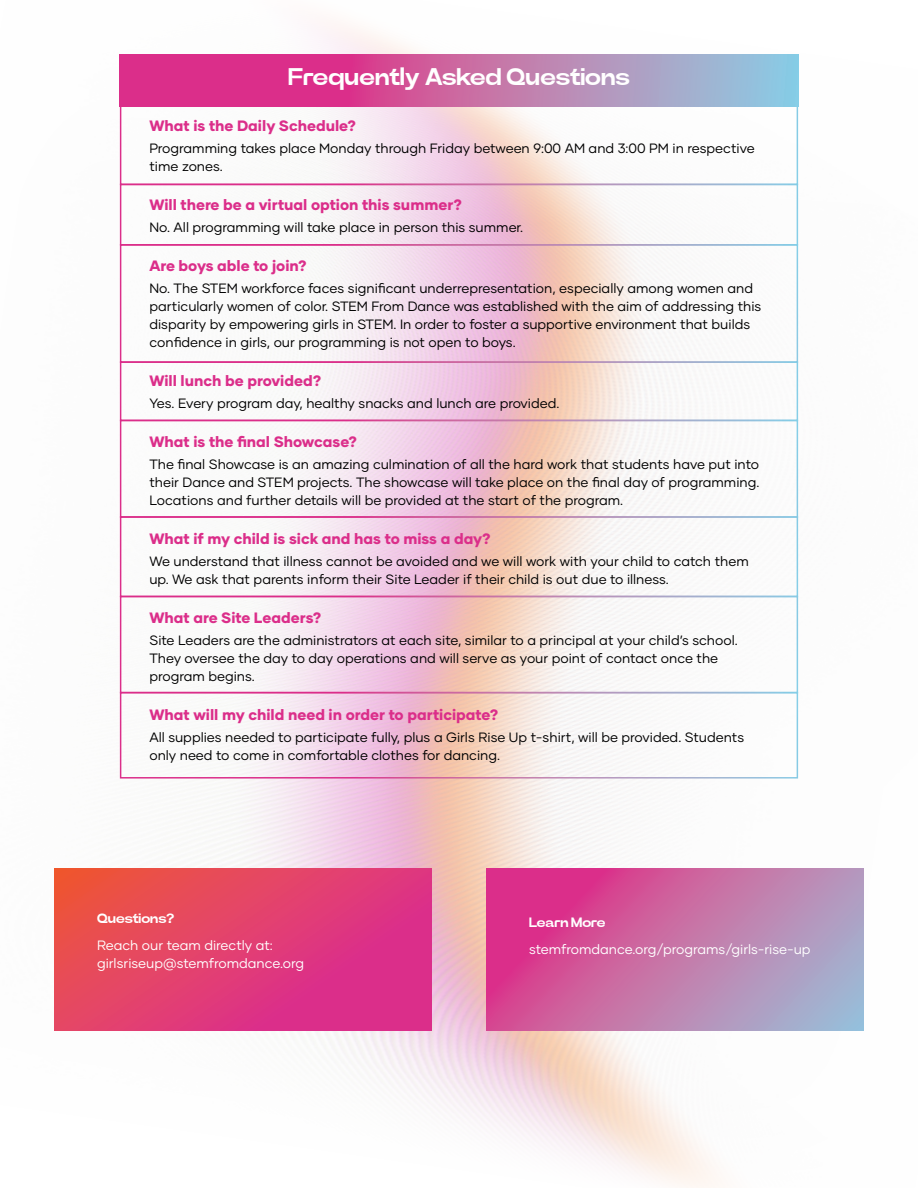
<style>
.page{position:relative;width:918px;height:1188px;background:#fff}
.page>*{position:absolute;margin:0;border:0;box-sizing:border-box;transform-origin:0 0}
.Medium_White_Heading{font:700 24px "Power Grotesk";color:#fff}
.Small_Pink_Heading__FAQs{font:800 15px "Gilmer";color:#db2e8a}
.t1{font:13.5px/18px "Gilmer";color:#000}
.t2{font:13.5px "Gilmer";color:#fff}
.t3{font:700 13.5px "Power Grotesk";color:#fff}
</style>
<div class="page">
<img style="left:54px;top:27px;width:810px;height:1161px">
<div style="left:120px;top:105px;width:678px;height:80px;border:2px solid #fff"></div>
<div style="left:120px;top:184px;width:678px;height:62px;border:2px solid #fff"></div>
<div style="left:120px;top:516px;width:678px;height:81px;border:2px solid #fff"></div>
<div style="left:120px;top:596px;width:678px;height:97px;border:2px solid #fff"></div>
<svg style="left:120px;top:54px;width:678px;height:52px;background:#c36aa7"></svg>
<svg style="left:54px;top:869px;width:378px;height:162px;background:#e13e6f"></svg>
<svg style="left:486px;top:869px;width:378px;height:162px;background:#c470a8"></svg>
<div style="left:120px;top:244px;width:678px;height:119px;border:2px solid #fff"></div>
<div style="left:120px;top:420px;width:678px;height:98px;border:2px solid #fff"></div>
<div style="left:120px;top:361px;width:678px;height:60px;border:2px solid #fff"></div>
<div style="left:120px;top:692px;width:678px;height:87px;border:2px solid #fff"></div>
<p class="Medium_White_Heading" style="left:288px;top:65px;width:343px">Frequently Asked Questions</p>
<p class="Small_Pink_Heading__FAQs" style="left:149px;top:116px;width:208px">What is the Daily Schedule?</p>
<p class="t1" style="left:149px;top:139px;width:607px">Programming takes place Monday through Friday between 9:00 AM and 3:00 PM in respective time zones.</p>
<p class="Small_Pink_Heading__FAQs" style="left:149px;top:195px;width:314px">Will there be a virtual option this summer?</p>
<p class="t1" style="left:149px;top:218px;width:375px">No. All programming will take place in person this summer.</p>
<p class="Small_Pink_Heading__FAQs" style="left:149px;top:256px;width:159px">Are boys able to join?</p>
<p class="t1" style="left:149px;top:279px;width:614px">No. The STEM workforce faces significant underrepresentation, especially among women and particularly women of color. STEM From Dance was established with the aim of addressing this disparity by empowering girls in STEM. In order to foster a supportive environment that builds confidence in girls, our programming is not open to boys.</p>
<p class="Small_Pink_Heading__FAQs" style="left:149px;top:371px;width:173px">Will lunch be provided?</p>
<p class="t1" style="left:149px;top:394px;width:412px">Yes. Every program day, healthy snacks and lunch are provided.</p>
<p class="Small_Pink_Heading__FAQs" style="left:149px;top:432px;width:209px">What is the final Showcase?</p>
<p class="t1" style="left:149px;top:455px;width:611px;text-align:justify">The final Showcase is an amazing culmination of all the hard work that students have put into their Dance and STEM projects. The showcase will take place on the final day of programming.<br>Locations and further details will be provided at the start of the program.</p>
<p class="Small_Pink_Heading__FAQs" style="left:149px;top:529px;width:343px">What if my child is sick and has to miss a day?</p>
<p class="t1" style="left:149px;top:552px;width:601px">We understand that illness cannot be avoided and we will work with your child to catch them up. We ask that parents inform their Site Leader if their child is out due to illness.</p>
<p class="Small_Pink_Heading__FAQs" style="left:149px;top:608px;width:173px">What are Site Leaders?</p>
<p class="t1" style="left:149px;top:631px;width:590px">Site Leaders are the administrators at each site, similar to a principal at your child’s school.<br>They oversee the day to day operations and will serve as your point of contact once the program begins.</p>
<p class="Small_Pink_Heading__FAQs" style="left:149px;top:705px;width:350px">What will my child need in order to participate?</p>
<p class="t1" style="left:149px;top:728px;width:596px">All supplies needed to participate fully, plus a Girls Rise Up t-shirt, will be provided. Students only need to come in comfortable clothes for dancing.</p>
<p class="t3" style="left:97px;top:912px;width:79px">Questions?</p>
<p class="t2" style="left:97px;top:937px;width:177px">Reach our team directly at:</p>
<p class="t2" style="left:97px;top:955px;width:209px">girlsriseup@stemfromdance.org</p>
<p class="t3" style="left:529px;top:916px;width:78px">Learn More</p>
<p class="t2" style="left:529px;top:941px;width:283px">stemfromdance.org/programs/girls-rise-up</p>
</div>
